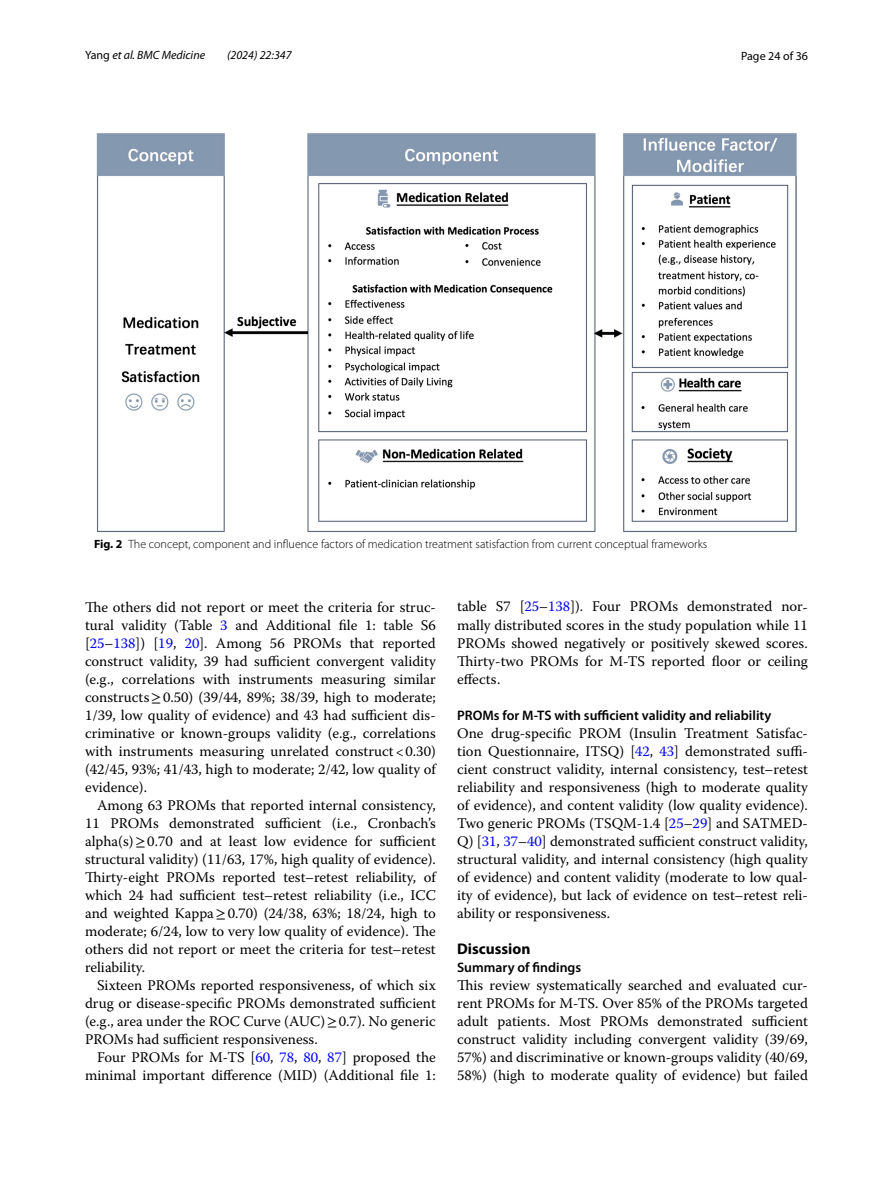
<style>
.page{position:relative;width:893px;height:1187px;background:#fff}
.page>*{position:absolute;margin:0;border:0;box-sizing:border-box;transform-origin:0 0}
.t1{font:700 15.45px "Myriad Pro";color:#000}
.t2{font:14.7px/18px "Warnock Pro";color:#000;text-align:justify}
.t3{font:600 13.8px "Myriad Pro";color:#000}
.t4{font:300 12px "Myriad Pro";color:#000}
.t5{font:italic 12px "Myriad Pro";color:#000}
.t6{font:12px "Myriad Pro";color:#000}
.s1{font-style:normal}
.s2{font-weight:700}
.s3{color:#00f}
.s4{font-family:"STIX"}
</style>
<div class="page">
<img style="left:96px;top:133px;width:701px;height:399px">
<p class="t5" style="left:85px;top:48px;width:122px"><span class="s1">Yang</span> et al. BMC Medicine</p>
<p class="t5" style="left:227px;top:48px;width:66px">(2024) 22:347</p>
<p class="t6" style="left:741px;top:48px;width:68px">Page 24 of 36</p>
<p class="t4" style="left:94px;top:537px;width:615px"><span class="s2">Fig. 2</span> The concept, component and influence factors of medication treatment satisfaction from current conceptual frameworks</p>
<p class="t2" style="left:85px;top:597px;width:352px">The others did not report or meet the criteria for struc&shy;tural validity (Table <span class="s3">3</span> and Additional file 1: table S6 [<span class="s3">25</span>–<span class="s3">138</span>]) [<span class="s3">19</span>, <span class="s3">20</span>]. Among 56 PROMs that reported construct validity, 39 had sufficient convergent validity (e.g., correlations with instruments measuring similar constructs<span class="s4">≥</span>0.50) (39/44, 89%; 38/39, high to moderate; 1/39, low quality of evidence) and 43 had sufficient dis&shy;criminative or known-groups validity (e.g., correlations with instruments measuring unrelated construct&lt;0.30) (42/45, 93%; 41/43, high to moderate; 2/42, low quality of evidence).</p>
<p class="t2" style="left:85px;top:795px;width:352px;text-indent:12px">Among 63 PROMs that reported internal consistency, 11 PROMs demonstrated sufficient (i.e., Cronbach’s alpha(s)<span class="s4">≥</span>0.70 and at least low evidence for sufficient structural validity) (11/63, 17%, high quality of evidence).<br>Thirty-eight PROMs reported test–retest reliability, of which 24 had sufficient test–retest reliability (i.e., ICC and weighted Kappa<span class="s4">≥</span>0.70) (24/38, 63%; 18/24, high to moderate; 6/24, low to very low quality of evidence). The others did not report or meet the criteria for test–retest reliability.</p>
<p class="t2" style="left:85px;top:975px;width:352px;text-indent:12px">Sixteen PROMs reported responsiveness, of which six drug or disease-specific PROMs demonstrated sufficient (e.g., area under the ROC Curve (AUC)<span class="s4">≥</span>0.7). No generic PROMs had sufficient responsiveness.</p>
<p class="t2" style="left:85px;top:1047px;width:352px;text-align:right">Four PROMs for M-TS [<span class="s3">60</span>, <span class="s3">78</span>, <span class="s3">80</span>, <span class="s3">87</span>] proposed the minimal important difference (MID) (Additional file 1:</p>
<p class="t2" style="left:457px;top:597px;width:352px">table S7 [<span class="s3">25</span>–<span class="s3">138</span>]). Four PROMs demonstrated nor&shy;mally distributed scores in the study population while 11<br>PROMs showed negatively or positively skewed scores.<br>Thirty-two PROMs for M-TS reported floor or ceiling effects.</p>
<p class="t3" style="left:457px;top:706px;width:316px">PROMs for M‑TS with sufficient validity and reliability</p>
<p class="t2" style="left:457px;top:723px;width:352px">One drug-specific PROM (Insulin Treatment Satisfac&shy;tion Questionnaire, ITSQ) [<span class="s3">42</span>, <span class="s3">43</span>] demonstrated suffi&shy;cient construct validity, internal consistency, test–retest reliability and responsiveness (high to moderate quality of evidence), and content validity (low quality evidence).<br>Two generic PROMs (TSQM-1.4 [<span class="s3">25</span>–<span class="s3">29</span>] and SATMED-Q) [<span class="s3">31</span>, <span class="s3">37</span>–<span class="s3">40</span>] demonstrated sufficient construct validity, structural validity, and internal consistency (high quality of evidence) and content validity (moderate to low qual&shy;ity of evidence), but lack of evidence on test–retest reli&shy;ability or responsiveness.</p>
<p class="t1" style="left:457px;top:938px;width:75px">Discussion</p>
<p class="t3" style="left:457px;top:958px;width:126px">Summary of findings</p>
<p class="t2" style="left:457px;top:975px;width:352px">This review systematically searched and evaluated cur&shy;rent PROMs for M-TS. Over 85% of the PROMs targeted adult patients. Most PROMs demonstrated sufficient construct validity including convergent validity (39/69, 57%) and discriminative or known-groups validity (40/69, 58%) (high to moderate quality of evidence) but failed</p>
</div>
